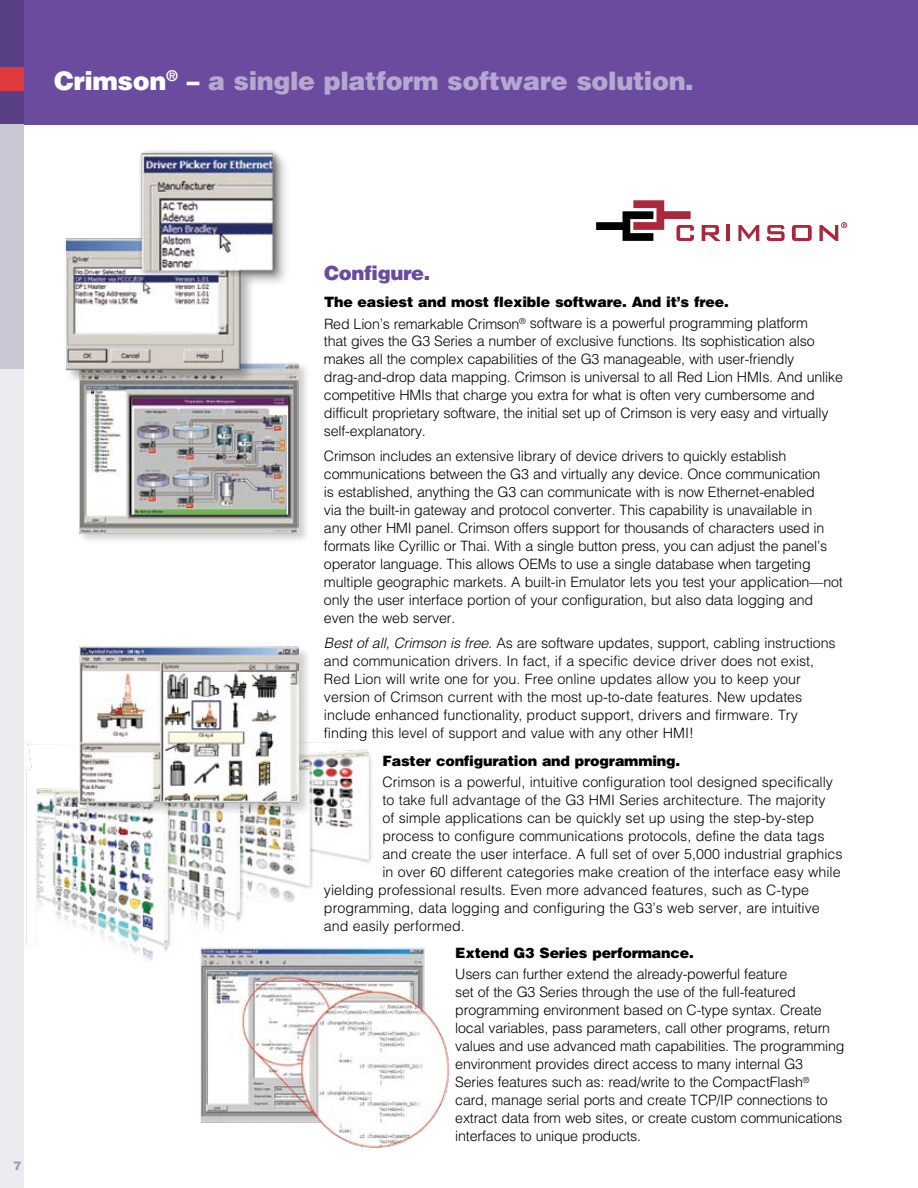
<style>
.page{position:relative;width:918px;height:1188px;background:#fff}
.page>*{position:absolute;margin:0;border:0;box-sizing:border-box;transform-origin:0 0}
.t1{font:900 25.5px "Helvetica LT Std";letter-spacing:-.015em;color:#b5a7d1}
.t2{font:900 19.5px "Helvetica LT Std";letter-spacing:-.015em;color:#6a4b9e}
.t3{font:300 14.25px/18px "Helvetica LT Std";letter-spacing:-.015em;color:#000}
.t4{font:900 14.25px "Helvetica LT Std";letter-spacing:-.015em;color:#000}
.t5{font:900 12px "Helvetica LT Std";color:#9e9db0}
.s1{color:#fff}
.s2{font-weight:900}
.s3{font-style:italic}
</style>
<div class="page">
<img style="left:24px;top:740px;width:348px;height:221px">
<div style="left:0;top:0;width:918px;height:125px;background:#6a4b9e"></div>
<div style="left:0;top:0;width:24px;height:125px;background:#583e82"></div>
<div style="left:0;top:67px;width:24px;height:24px;background:#e13a3e"></div>
<div style="left:0;top:125px;width:24px;height:538px;background:#c8c8d4"></div>
<div style="left:0;top:369px;width:24px;height:819px;background:#ecebf0"></div>
<div style="left:77px;top:360px;width:233px;height:185px;background:#000;opacity:.2"></div>
<img style="left:80px;top:363px;width:219px;height:170px">
<svg style="left:702px;top:225px;width:19px;height:16px"></svg>
<hr style="left:727px;top:225px;width:3px;height:16px;background:#aa273d">
<svg style="left:738px;top:225px;width:21px;height:16px"></svg>
<svg style="left:767px;top:225px;width:18px;height:16px"></svg>
<svg style="left:792px;top:225px;width:20px;height:16px"></svg>
<svg style="left:596px;top:200px;width:98px;height:41px"></svg>
<svg style="left:819px;top:222px;width:28px;height:19px"></svg>
<div style="left:78px;top:645px;width:233px;height:171px;background:#000;opacity:.2"></div>
<img style="left:79px;top:647px;width:220px;height:156px">
<img style="left:195px;top:945px;width:255px;height:203px">
<img style="left:65px;top:150px;width:232px;height:257px">
<h1 class="t1" style="left:54px;top:64px;width:641px"><span class="s1">Crimson</span><sup>®</sup> <span class="s1">–</span> a single platform software solution.</h1>
<p class="t5" style="left:14px;top:1157px;width:10px">7</p>
<h2 class="t2" style="left:324px;top:260px;width:108px">Configure.</h2>
<p class="t3" style="left:324px;top:292px;width:486px;line-height:21px"><span class="s2">The easiest and most flexible software. And it’s free.<br></span>Red Lion’s remarkable Crimson<sup>®</sup> software is a powerful programming platform</p>
<p class="t3" style="left:324px;top:332px;width:521px">that gives the G3 Series a number of exclusive functions. Its sophistication also makes all the complex capabilities of the G3 manageable, with user-friendly drag-and-drop data mapping. Crimson is universal to all Red Lion HMIs. And unlike competitive HMIs that charge you extra for what is often very cumbersome and difficult proprietary software, the initial set up of Crimson is very easy and virtually self-explanatory.</p>
<p class="t3" style="left:324px;top:447px;width:520px">Crimson includes an extensive library of device drivers to quickly establish communications between the G3 and virtually any device. Once communication<br>is established, anything the G3 can communicate with is now Ethernet-enabled<br>via the built-in gateway and protocol converter. This capability is unavailable in<br>any other HMI panel. Crimson offers support for thousands of characters used in formats like Cyrillic or Thai. With a single button press, you can adjust the panel’s operator language. This allows OEMs to use a single database when targeting multiple geographic markets. A built-in Emulator lets you test your application—not only the user interface portion of your configuration, but also data logging and even the web server.</p>
<p class="t3" style="left:324px;top:634px;width:513px"><span class="s3">Best of all, Crimson is free.</span> As are software updates, support, cabling instructions and communication drivers. In fact, if a specific device driver does not exist, Red Lion will write one for you. Free online updates allow you to keep your version of Crimson current with the most up-to-date features. New updates include enhanced functionality, product support, drivers and firmware. Try finding this level of support and value with any other HMI!</p>
<p class="t4" style="left:382px;top:751px;width:299px">Faster configuration and programming.</p>
<p class="t3" style="left:382px;top:773px;width:452px">Crimson is a powerful, intuitive configuration tool designed specifically</p>
<p class="t3" style="left:382px;top:791px;width:445px">to take full advantage of the G3 HMI Series architecture. The majority</p>
<p class="t3" style="left:382px;top:809px;width:433px">of simple applications can be quickly set up using the step-by-step</p>
<p class="t3" style="left:382px;top:827px;width:443px">process to configure communications protocols, define the data tags</p>
<p class="t3" style="left:382px;top:845px;width:462px">and create the user interface. A full set of over 5,000 industrial graphics</p>
<p class="t3" style="left:382px;top:862px;width:460px">in over 60 different categories make creation of the interface easy while</p>
<p class="t3" style="left:324px;top:880px;width:487px">yielding professional results. Even more advanced features, such as C-type</p>
<p class="t3" style="left:324px;top:898px;width:497px">programming, data logging and configuring the G3’s web server, are intuitive</p>
<p class="t3" style="left:324px;top:916px;width:142px">and easily performed.</p>
<p class="t4" style="left:455px;top:944px;width:240px">Extend G3 Series performance.</p>
<p class="t3" style="left:455px;top:965px;width:391px">Users can further extend the already-powerful feature<br>set of the G3 Series through the use of the full-featured programming environment based on C-type syntax. Create local variables, pass parameters, call other programs, return values and use advanced math capabilities. The programming environment provides direct access to many internal G3<br>Series features such as: read/write to the CompactFlash<sup>® </sup>card, manage serial ports and create TCP/IP connections to extract data from web sites, or create custom communications interfaces to unique products.</p>
</div>
